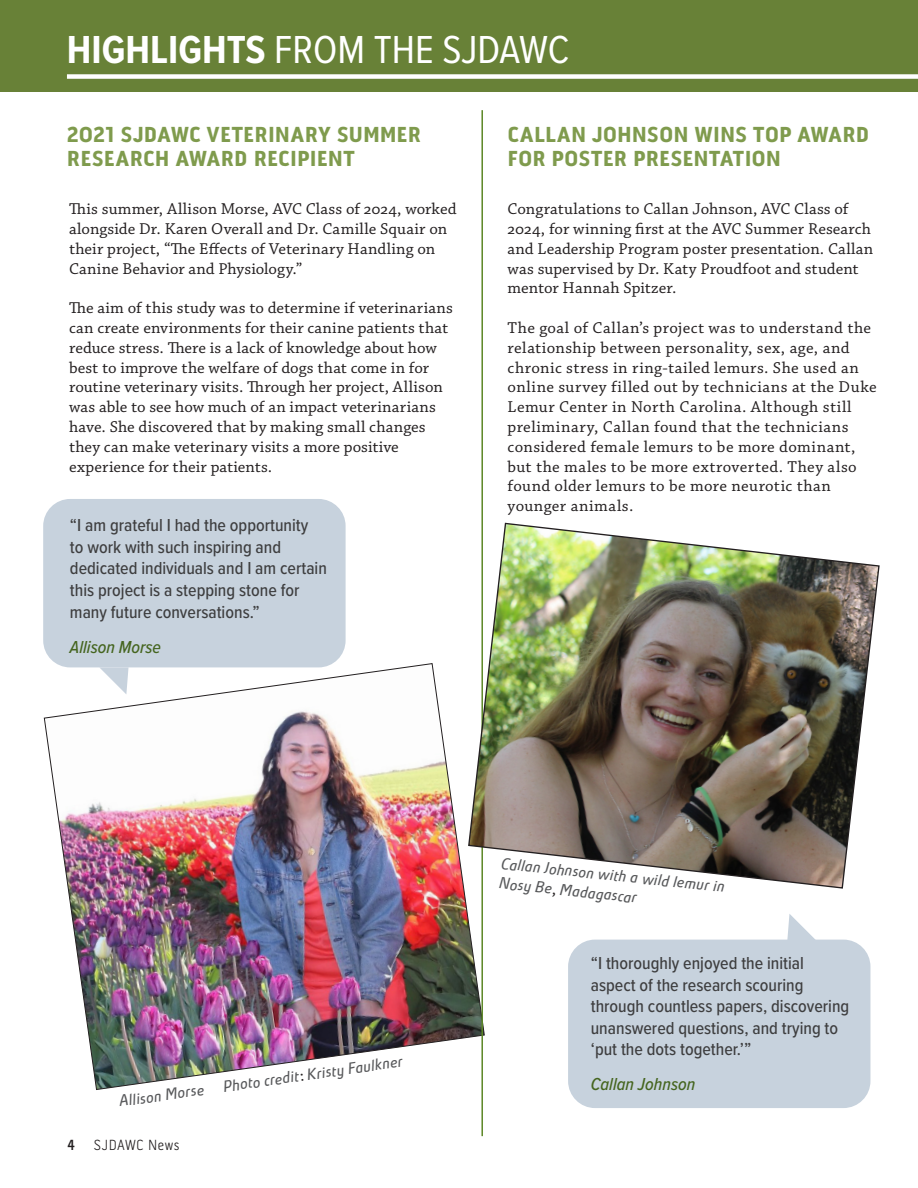
<style>
.page{position:relative;width:918px;height:1188px;background:#fff}
.page>*{position:absolute;margin:0;border:0;box-sizing:border-box;transform-origin:0 0}
.t1{font:40.5px "Proxima Nova Cond";color:#fff}
.t2{font:600 39px "Pill Gothic 300 mg";letter-spacing:.005em;color:#fff}
.t3{font:700 27px/24px "Pill Gothic 300 mg";color:#7f9b4d}
.t4{font:500 18px/21.6px "Proxima Nova Cond";color:#3e3e3f}
.t5{font:italic 500 18px "Proxima Nova Cond";color:#45651f}
.t6{font:16.5px/19.8px "Chaparral Pro Capt";letter-spacing:.015em;color:#231f20}
.t7{font:italic 15px/19.8px "Absolut Pro";color:#57585a}
.t8{font:300 15px "Pill Gothic 300 mg";letter-spacing:.04em;color:#231f20}
.t9{font:600 15px "Pill Gothic 300 mg";color:#231f20}
.s1{font-weight:700}
.s2{font-family:"Chaparral Pro Capt";font-style:normal;font-size:16.5px;color:#231f20}
</style>
<div class="page">
<div style="left:568px;top:940px;width:302px;height:168px;background:#c7d2dd;border-radius:27px"></div>
<div style="left:43px;top:499px;width:303px;height:168px;background:#c7d2dd;border-radius:27px"></div>
<div style="left:0;top:0;width:918px;height:92px;background:#688137"></div>
<div style="left:67px;top:74px;width:851px;height:5px;background:#fff"></div>
<img style="left:44px;top:663px;width:441px;height:427px">
<hr style="left:481px;top:110px;width:2px;height:1026px;background:#5c8727">
<img style="left:467px;top:522px;width:413px;height:367px">
<svg style="left:99px;top:667px;width:30px;height:27px"></svg>
<svg style="left:787px;top:914px;width:29px;height:26px"></svg>
<p class="t1" style="left:67px;top:20px;width:504px"><span class="s1">HIGHLIGHTS</span> FROM THE SJDAWC</p>
<p class="t2" style="left:68px;top:36px;width:688px">HIGHLIGHTS FROM THE PAST YEAR 2019–2020</p>
<p class="t3" style="left:67px;top:121px;width:356px">2021 SJDAWC Veterinary Summer<br>Research Award recipient</p>
<p class="t6" style="left:69px;top:200px;width:389px">This summer, Allison Morse, AVC Class of 2024, worked alongside Dr. Karen Overall and Dr. Camille Squair on their project, “The Effects of Veterinary Handling on Canine Behavior and Physiology.”</p>
<p class="t6" style="left:69px;top:299px;width:385px">The aim of this study was to determine if veterinarians can create environments for their canine patients that reduce stress. There is a lack of knowledge about how best to improve the welfare of dogs that come in for routine veterinary visits. Through her project, Allison was able to see how much of an impact veterinarians have. She discovered that by making small changes they can make veterinary visits a more positive experience for their patients.</p>
<p class="t4" style="left:70px;top:514px;width:258px">“I am grateful I had the opportunity<br>to work with such inspiring and dedicated individuals and I am certain this project is a stepping stone for many future conversations.”</p>
<p class="t5" style="left:70px;top:634px;width:93px">Allison Morse</p>
<p class="t3" style="left:508px;top:121px;width:363px">Callan Johnson wins top award for poster presentation</p>
<p class="t6" style="left:508px;top:200px;width:367px">Congratulations to Callan Johnson, AVC Class of 2024, for winning first at the AVC Summer Research and Leadership Program poster presentation. Callan was supervised by Dr. Katy Proudfoot and student mentor Hannah Spitzer.</p>
<p class="t6" style="left:508px;top:319px;width:371px">The goal of Callan’s project was to understand the relationship between personality, sex, age, and chronic stress in ring-tailed lemurs. She used an online survey filled out by technicians at the Duke Lemur Center in North Carolina. Although still preliminary, Callan found that the technicians considered female lemurs to be more dominant, but the males to be more extroverted. They also found older lemurs to be more neurotic than younger animals.</p>
<p class="t7" style="left:119px;top:1093px;width:87px;rotate:-8deg">Allison Morse</p>
<p class="t9" style="left:68px;top:1139px;width:9px">4</p>
<p class="t8" style="left:94px;top:1139px;width:87px">SJDAWC News</p>
<p class="t7" style="left:223px;top:1078px;width:182px;rotate:-8deg">Photo credit<span class="s2">:</span> Kristy Faulkner</p>
<p class="t7" style="left:503px;top:855px;width:226px;rotate:6deg">Callan Johnson with a wild lemur in<br>Nosy Be<span class="s2">,</span> Madagascar</p>
<p class="t4" style="left:591px;top:952px;width:260px">“I thoroughly enjoyed the initial aspect of the research scouring through countless papers, discovering unanswered questions, and trying to ‘put the dots together.’”</p>
<p class="t5" style="left:591px;top:1071px;width:106px">Callan Johnson</p>
</div>
